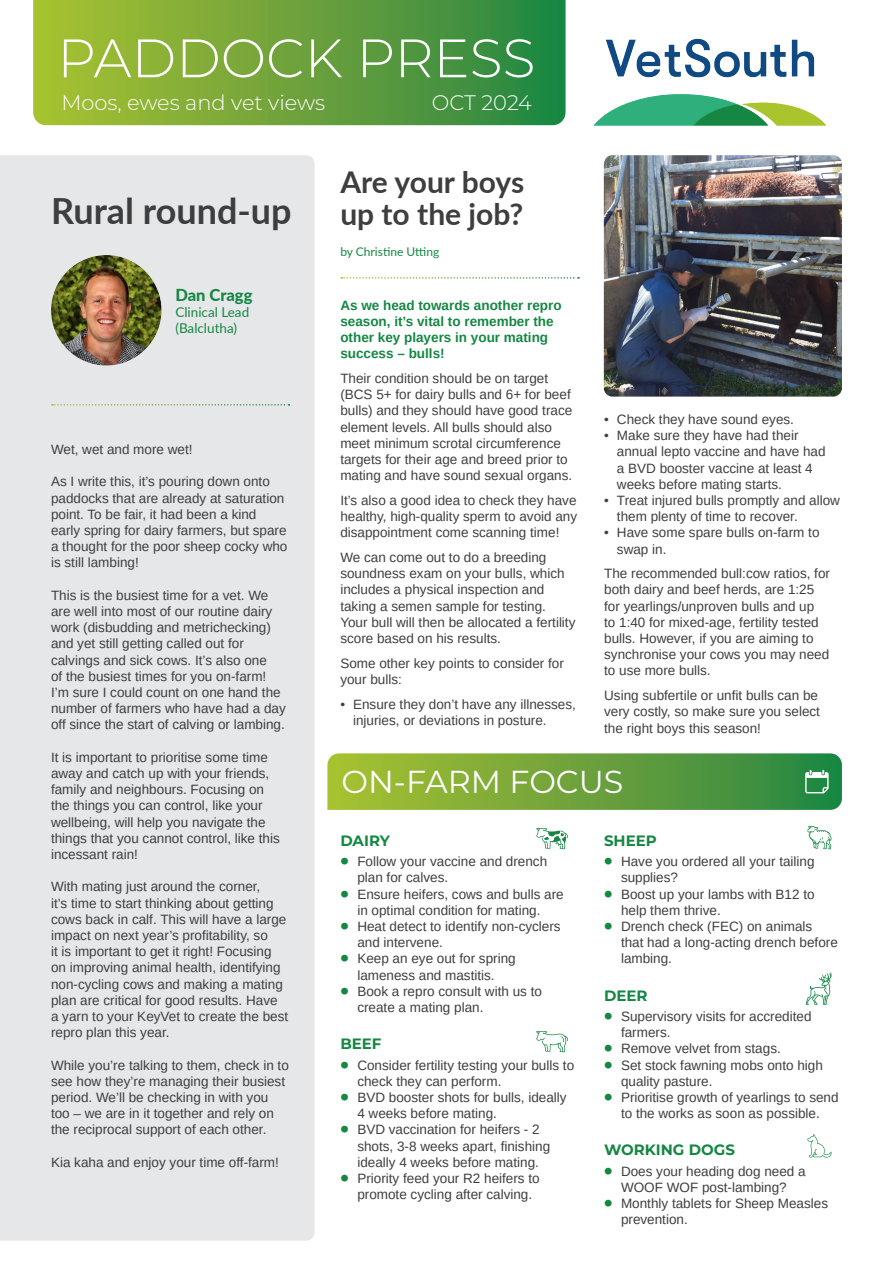
<style>
.page{position:relative;width:893px;height:1263px;background:#fff}
.page>*{position:absolute;margin:0;border:0;box-sizing:border-box;transform-origin:0 0}
.Body_Text{font:300 54px "Montserrat";color:#fff}
.Title_Article{font:700 36px "Lato";color:#3e3e3f}
.Body_Text_Gradient{font:31.8px "Montserrat";color:#fff}
.Title_Article_2_Center{font:700 30px "Lato";color:#3e3e3f}
.Body_Text-2{font:300 21px "Montserrat";color:#fff}
.Body_Text_2_Left_Gradient{font:800 16.5px "Lato";color:#148742}
.Body_Text_Intro{font:700 15px "Montserrat";color:#148742}
.Body_Text-3{font:13.5px/16.2px "Arimo";color:#3e3e3f}
.Body_Text-4{font:700 13.5px/16.2px "Arimo";color:#148742}
.Body_Text_2_Left_Gradient-2{font:13.5px "Lato";color:#148742}
.Body_Text_2_Left_Gradient-3{font:12px "Lato";color:#148742}
.s1{font-weight:700;font-size:24px;color:#148742}
</style>
<div class="page">
<div style="left:0;top:155px;width:315px;height:1086px;background:#e6e7e9"></div>
<img style="left:604px;top:155px;width:238px;height:242px">
<svg style="left:341px;top:277px;width:238px;height:2px"></svg>
<svg style="left:52px;top:404px;width:237px;height:2px"></svg>
<svg style="left:807px;top:825px;width:25px;height:24px"></svg>
<svg style="left:536px;top:1030px;width:32px;height:22px"></svg>
<svg style="left:806px;top:972px;width:26px;height:33px"></svg>
<svg style="left:536px;top:828px;width:32px;height:21px"></svg>
<svg style="left:327px;top:753px;width:515px;height:57px;background:#6ca43e"></svg>
<svg style="left:807px;top:1134px;width:25px;height:23px"></svg>
<svg style="left:33px;top:0;width:533px;height:125px;background:#69a23b"></svg>
<img style="left:593px;top:38px;width:234px;height:88px">
<div style="left:51px;top:255px;width:112px;height:112px;background:#231f20;opacity:.5"></div>
<p class="Body_Text" style="left:57px;top:21px;width:480px">PADDOCK PRESS</p>
<p class="Body_Text-2" style="left:61px;top:88px;width:265px">Moos, ewes and vet views</p>
<p class="Body_Text-2" style="left:432px;top:88px;width:102px">OCT 2024</p>
<p class="Title_Article_2_Center" style="left:340px;top:160px;width:185px">Are your boys</p>
<p class="Title_Article" style="left:51px;top:185px;width:242px">Rural round-up</p>
<p class="Title_Article_2_Center" style="left:340px;top:192px;width:184px">up to the job?</p>
<p class="Body_Text_2_Left_Gradient" style="left:175px;top:282px;width:79px">Dan Cragg</p>
<p class="Body_Text_2_Left_Gradient-2" style="left:175px;top:302px;width:75px">Clinical Lead</p>
<p class="Body_Text_2_Left_Gradient-2" style="left:175px;top:318px;width:63px">(Balclutha)</p>
<p class="Body_Text-3" style="left:51px;top:441px;width:143px">Wet, wet and more wet!</p>
<p class="Body_Text-3" style="left:51px;top:474px;width:238px">As I write this, it’s pouring down onto paddocks that are already at saturation point. To be fair, it had been a kind early spring for dairy farmers, but spare a thought for the poor sheep cocky who is still lambing!</p>
<p class="Body_Text-3" style="left:51px;top:587px;width:236px">This is the busiest time for a vet. We are well into most of our routine dairy work (disbudding and metrichecking) and yet still getting called out for calvings and sick cows. It’s also one<br>of the busiest times for you on-farm!<br>I’m sure I could count on one hand the number of farmers who have had a day off since the start of calving or lambing.</p>
<p class="Body_Text-3" style="left:51px;top:749px;width:230px">It is important to prioritise some time away and catch up with your friends, family and neighbours. Focusing on the things you can control, like your wellbeing, will help you navigate the things that you cannot control, like this incessant rain!</p>
<p class="Body_Text-3" style="left:51px;top:879px;width:239px">With mating just around the corner,<br>it’s time to start thinking about getting cows back in calf. This will have a large impact on next year’s profitability, so<br>it is important to get it right! Focusing on improving animal health, identifying non-cycling cows and making a mating plan are critical for good results. Have a yarn to your KeyVet to create the best repro plan this year.</p>
<p class="Body_Text-3" style="left:51px;top:1057px;width:239px">While you’re talking to them, check in to see how they’re managing their busiest period. We’ll be checking in with you too – we are in it together and rely on the reciprocal support of each other.</p>
<p class="Body_Text-3" style="left:51px;top:1154px;width:229px">Kia kaha and enjoy your time off-farm!</p>
<p class="Body_Text_2_Left_Gradient-3" style="left:340px;top:243px;width:100px">by Christine Utting</p>
<p class="Body_Text-4" style="left:340px;top:297px;width:223px">As we head towards another repro season, it’s vital to remember the other key players in your mating success – bulls!</p>
<p class="Body_Text-3" style="left:340px;top:370px;width:233px">Their condition should be on target (BCS 5+ for dairy bulls and 6+ for beef bulls) and they should have good trace element levels. All bulls should also meet minimum scrotal circumference targets for their age and breed prior to mating and have sound sexual organs.</p>
<p class="Body_Text-3" style="left:340px;top:492px;width:238px;text-align:justify">It’s also a good idea to check they have healthy, high-quality sperm to avoid any disappointment come scanning time!</p>
<p class="Body_Text-3" style="left:340px;top:549px;width:237px">We can come out to do a breeding soundness exam on your bulls, which includes a physical inspection and taking a semen sample for testing.<br>Your bull will then be allocated a fertility score based on his results.</p>
<p class="Body_Text-3" style="left:340px;top:655px;width:225px">Some other key points to consider for your bulls:</p>
<p class="Body_Text-3" style="left:353px;top:696px;width:224px;text-indent:-13px">• Ensure they don’t have any illnesses, injuries, or deviations in posture.</p>
<p class="Body_Text-3" style="left:604px;top:411px;width:191px">• Check they have sound eyes.</p>
<p class="Body_Text-3" style="left:617px;top:427px;width:210px;text-indent:-13px">• Make sure they have had their annual lepto vaccine and have had a BVD booster vaccine at least 4 weeks before mating starts.</p>
<p class="Body_Text-3" style="left:617px;top:492px;width:225px;text-indent:-13px">• Treat injured bulls promptly and allow them plenty of time to recover.</p>
<p class="Body_Text-3" style="left:617px;top:525px;width:204px;text-indent:-13px">• Have some spare bulls on-farm to swap in.</p>
<p class="Body_Text-3" style="left:604px;top:566px;width:227px">The recommended bull:cow ratios, for both dairy and beef herds, are 1:25 for yearlings/unproven bulls and up<br>to 1:40 for mixed-age, fertility tested bulls. However, if you are aiming to synchronise your cows you may need to use more bulls.</p>
<p class="Body_Text-3" style="left:604px;top:687px;width:217px">Using subfertile or unfit bulls can be very costly, so make sure you select the right boys this season!</p>
<p class="Body_Text_Gradient" style="left:341px;top:760px;width:283px">ON-FARM FOCUS</p>
<p class="Body_Text_Intro" style="left:340px;top:829px;width:51px">DAIRY</p>
<p class="Body_Text-3" style="left:357px;top:853px;width:191px;text-indent:-17px"><span class="s1">•</span> Follow your vaccine and drench plan for calves.</p>
<p class="Body_Text-3" style="left:340px;top:886px;width:225px;text-align:center"><span class="s1">•</span> Ensure heifers, cows and bulls are in optimal condition for mating.</p>
<p class="Body_Text-3" style="left:357px;top:918px;width:205px;text-indent:-17px"><span class="s1">•</span> Heat detect to identify non-cyclers and intervene.</p>
<p class="Body_Text-3" style="left:340px;top:951px;width:177px;text-align:center"><span class="s1">•</span> Keep an eye out for spring lameness and mastitis.</p>
<p class="Body_Text-3" style="left:357px;top:983px;width:186px;text-indent:-17px"><span class="s1">•</span> Book a repro consult with us to create a mating plan.</p>
<p class="Body_Text_Intro" style="left:340px;top:1033px;width:43px">BEEF</p>
<p class="Body_Text-3" style="left:357px;top:1057px;width:218px;text-indent:-17px"><span class="s1">•</span> Consider fertility testing your bulls to check they can perform.</p>
<p class="Body_Text-3" style="left:357px;top:1089px;width:211px;text-indent:-17px"><span class="s1">•</span> BVD booster shots for bulls, ideally<br>4 weeks before mating.</p>
<p class="Body_Text-3" style="left:357px;top:1122px;width:194px;text-indent:-17px"><span class="s1">•</span> BVD vaccination for heifers - 2 shots, 3-8 weeks apart, finishing ideally 4 weeks before mating.</p>
<p class="Body_Text-3" style="left:357px;top:1170px;width:184px;text-indent:-17px"><span class="s1">•</span> Priority feed your R2 heifers to promote cycling after calving.</p>
<p class="Body_Text_Intro" style="left:604px;top:829px;width:54px">SHEEP</p>
<p class="Body_Text-3" style="left:621px;top:853px;width:195px;text-indent:-17px"><span class="s1">•</span> Have you ordered all your tailing supplies?</p>
<p class="Body_Text-3" style="left:621px;top:886px;width:195px;text-indent:-17px"><span class="s1">•</span> Boost up your lambs with B12 to help them thrive.</p>
<p class="Body_Text-3" style="left:621px;top:918px;width:218px;text-indent:-17px"><span class="s1">•</span> Drench check (FEC) on animals that had a long-acting drench before lambing.</p>
<p class="Body_Text_Intro" style="left:604px;top:984px;width:45px">DEER</p>
<p class="Body_Text-3" style="left:621px;top:1008px;width:192px;text-indent:-17px"><span class="s1">•</span> Supervisory visits for accredited farmers.</p>
<p class="Body_Text-3" style="left:604px;top:1041px;width:178px"><span class="s1">•</span> Remove velvet from stags.</p>
<p class="Body_Text-3" style="left:621px;top:1057px;width:203px;text-indent:-17px"><span class="s1">•</span> Set stock fawning mobs onto high quality pasture.</p>
<p class="Body_Text-3" style="left:604px;top:1089px;width:236px;text-align:center"><span class="s1">•</span> Prioritise growth of yearlings to send to the works as soon as possible.</p>
<p class="Body_Text_Intro" style="left:604px;top:1139px;width:132px">WORKING DOGS</p>
<p class="Body_Text-3" style="left:604px;top:1163px;width:203px;text-align:center"><span class="s1">•</span> Does your heading dog need a<br>WOOF WOF post-lambing?</p>
<p class="Body_Text-3" style="left:621px;top:1195px;width:209px;text-indent:-17px"><span class="s1">•</span> Monthly tablets for Sheep Measles prevention.</p>
</div>
